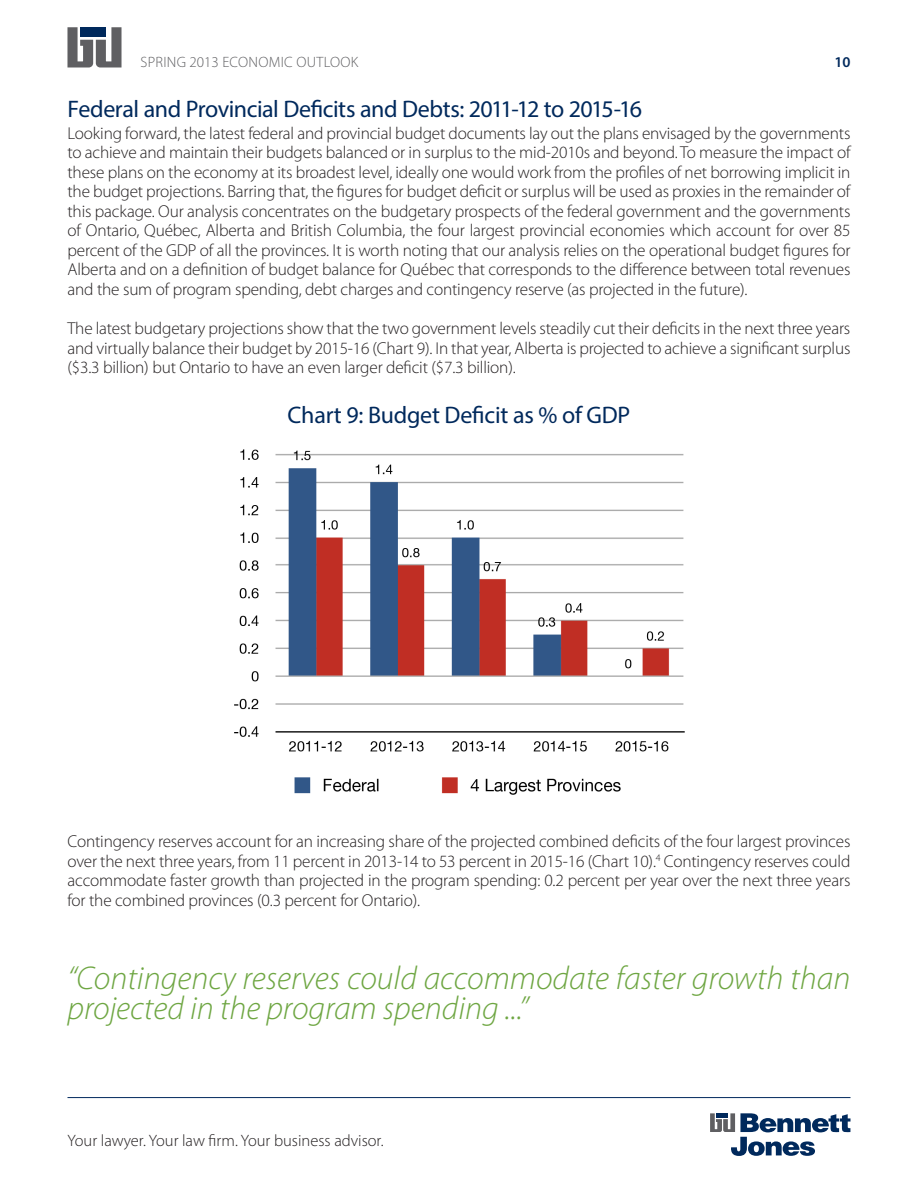
<style>
.page{position:relative;width:918px;height:1188px;background:#fff}
.page>*{position:absolute;margin:0;border:0;box-sizing:border-box;transform-origin:0 0}
.Quotes_-_Pullout{font:italic 300 33px/30px "Myriad Pro";color:#6ea642}
.Body_text_-_Headline{font:24px "Myriad Pro";letter-spacing:-.02em;color:#00295c}
.Body_text_-_Sub_Head{font:24px "Myriad Pro";letter-spacing:-.01em;color:#00295c}
.Body_text{font:300 17.25px/19.5px "Myriad Pro";letter-spacing:-.01em;color:#231f20;text-align:justify}
.t1{font:300 16.5px "Myriad Pro";color:#231f20}
.t2{font:300 15px "Myriad Pro";letter-spacing:.02em;color:#5f5f62}
.t3{font:600 15px "Myriad Pro";color:#00295c}
</style>
<div class="page">
<svg style="left:68px;top:27px;width:54px;height:40px"></svg>
<svg style="left:710px;top:1113px;width:140px;height:43px"></svg>
<hr style="left:68px;top:1097px;width:782px;height:1px;background:#00295c">
<img style="left:234px;top:449px;width:451px;height:346px">
<p class="t2" style="left:141px;top:53px;width:219px">SPRING 2013 ECONOMIC OUTLOOK</p>
<p class="t3" style="left:834px;top:53px;width:18px">10</p>
<p class="Body_text_-_Headline" style="left:68px;top:94px;width:576px">Federal and Provincial Deficits and Debts: 2011-12 to 2015-16</p>
<p class="Body_text" style="left:68px;top:123px;width:785px">Looking forward, the latest federal and provincial budget documents lay out the plans envisaged by the governments to achieve and maintain their budgets balanced or in surplus to the mid-2010s and beyond. To measure the impact of these plans on the economy at its broadest level, ideally one would work from the profiles of net borrowing implicit in the budget projections. Barring that, the figures for budget deficit or surplus will be used as proxies in the remainder of this package. Our analysis concentrates on the budgetary prospects of the federal government and the governments of Ontario, Québec, Alberta and British Columbia, the four largest provincial economies which account for over 85 percent of the GDP of all the provinces. It is worth noting that our analysis relies on the operational budget figures for Alberta and on a definition of budget balance for Québec that corresponds to the difference between total revenues and the sum of program spending, debt charges and contingency reserve (as projected in the future).</p>
<p class="Body_text" style="left:68px;top:319px;width:785px">The latest budgetary projections show that the two government levels steadily cut their deficits in the next three years and virtually balance their budget by 2015-16 (Chart 9). In that year, Alberta is projected to achieve a significant surplus ($3.3 billion) but Ontario to have an even larger deficit ($7.3 billion).</p>
<p class="Body_text_-_Sub_Head" style="left:288px;top:400px;width:344px">Chart 9: Budget Deficit as % of GDP</p>
<p class="Body_text" style="left:68px;top:831px;width:785px">Contingency reserves account for an increasing share of the projected combined deficits of the four largest provinces over the next three years, from 11 percent in 2013-14 to 53 percent in 2015-16 (Chart 10).<sup>4</sup> Contingency reserves could accommodate faster growth than projected in the program spending: 0.2 percent per year over the next three years for the combined provinces (0.3 percent for Ontario).</p>
<p class="Quotes_-_Pullout" style="left:68px;top:963px;width:784px">“Contingency reserves could accommodate faster growth than projected in the program spending ...”</p>
<p class="t1" style="left:68px;top:1131px;width:318px">Your lawyer. Your law firm. Your business advisor.</p>
</div>
